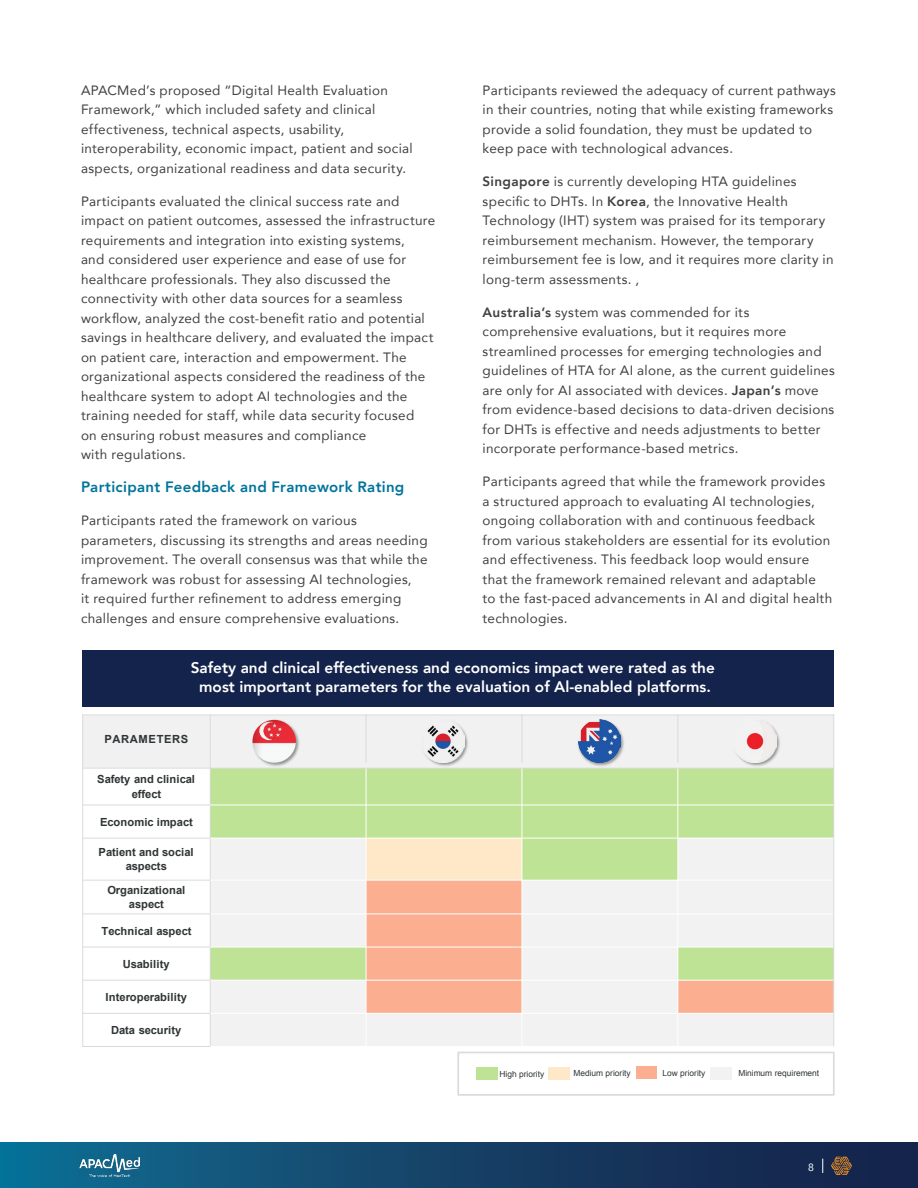
<style>
.page{position:relative;width:918px;height:1188px;background:#fff}
.page>*{position:absolute;margin:0;border:0;box-sizing:border-box;transform-origin:0 0}
.t1{font:800 15.45px/19.6px "Avenir";color:#fff;text-align:center}
.t2{font:800 15px "Avenir";letter-spacing:.02em;color:#01749b}
.t3{font:13.5px/19.5px "Avenir";letter-spacing:.02em;color:#414042}
.t4{font:700 11.25px/14.4px "Arial";color:#2f3536;text-align:center}
.t5{font:700 11.25px "Arial";letter-spacing:.055em;color:#2f3536}
.t6{font:10.5px "Avenir";color:#fff}
.t7{font:8.4px "Arial";color:#2f3536}
.s1{font-weight:800}
</style>
<div class="page">
<div style="left:0;top:1143px;width:918px;height:45px;background:linear-gradient(to right,#106c91,#181c43)"></div>
<svg style="left:831px;top:1157px;width:21px;height:18px"></svg>
<svg style="left:822px;top:1159px;width:1px;height:14px"></svg>
<img style="left:80px;top:1154px;width:60px;height:23px">
<div style="left:82px;top:650px;width:752px;height:57px;background:#14234b"></div>
<div style="left:83px;top:715px;width:127px;height:53px;background:#f1f1f2"></div>
<div style="left:210px;top:715px;width:156px;height:53px;background:#f1f1f2"></div>
<div style="left:366px;top:715px;width:156px;height:53px;background:#f1f1f2"></div>
<div style="left:522px;top:715px;width:156px;height:53px;background:#f1f1f2"></div>
<div style="left:678px;top:715px;width:156px;height:53px;background:#f1f1f2"></div>
<div style="left:210px;top:768px;width:156px;height:37px;background:#bee395"></div>
<div style="left:366px;top:768px;width:156px;height:37px;background:#bee395"></div>
<div style="left:522px;top:768px;width:156px;height:37px;background:#bee395"></div>
<div style="left:678px;top:768px;width:156px;height:37px;background:#bee395"></div>
<div style="left:210px;top:805px;width:156px;height:33px;background:#bee395"></div>
<div style="left:366px;top:805px;width:156px;height:33px;background:#bee395"></div>
<div style="left:522px;top:805px;width:156px;height:33px;background:#bee395"></div>
<div style="left:678px;top:805px;width:156px;height:33px;background:#bee395"></div>
<div style="left:210px;top:838px;width:156px;height:42px;background:#f2f2f2"></div>
<div style="left:366px;top:838px;width:156px;height:42px;background:#ffe8c8"></div>
<div style="left:522px;top:838px;width:156px;height:42px;background:#bee395"></div>
<div style="left:678px;top:838px;width:156px;height:42px;background:#f2f2f2"></div>
<div style="left:210px;top:880px;width:156px;height:34px;background:#f2f2f2"></div>
<div style="left:366px;top:880px;width:156px;height:34px;background:#fcaf90"></div>
<div style="left:522px;top:880px;width:156px;height:34px;background:#f2f2f2"></div>
<div style="left:678px;top:880px;width:156px;height:34px;background:#f2f2f2"></div>
<div style="left:210px;top:914px;width:156px;height:33px;background:#f2f2f2"></div>
<div style="left:366px;top:914px;width:156px;height:33px;background:#fcaf90"></div>
<div style="left:522px;top:914px;width:156px;height:33px;background:#f2f2f2"></div>
<div style="left:678px;top:914px;width:156px;height:33px;background:#f2f2f2"></div>
<div style="left:210px;top:947px;width:156px;height:33px;background:#bee395"></div>
<div style="left:366px;top:947px;width:156px;height:33px;background:#fcaf90"></div>
<div style="left:522px;top:947px;width:156px;height:33px;background:#f2f2f2"></div>
<div style="left:678px;top:947px;width:156px;height:33px;background:#bee395"></div>
<div style="left:210px;top:980px;width:156px;height:33px;background:#f2f2f2"></div>
<div style="left:366px;top:980px;width:156px;height:33px;background:#fcaf90"></div>
<div style="left:522px;top:980px;width:156px;height:33px;background:#f2f2f2"></div>
<div style="left:678px;top:980px;width:156px;height:33px;background:#fcaf90"></div>
<div style="left:210px;top:1013px;width:156px;height:33px;background:#f2f2f2"></div>
<div style="left:366px;top:1013px;width:156px;height:33px;background:#f2f2f2"></div>
<div style="left:522px;top:1013px;width:156px;height:33px;background:#f2f2f2"></div>
<div style="left:678px;top:1013px;width:156px;height:33px;background:#f2f2f2"></div>
<hr style="left:210px;top:714px;width:1px;height:332px;background:#dadbdb">
<hr style="left:366px;top:714px;width:1px;height:54px;background:#dadbdb">
<hr style="left:366px;top:763px;width:1px;height:283px;background:#fff">
<hr style="left:522px;top:714px;width:1px;height:54px;background:#dadbdb">
<hr style="left:522px;top:763px;width:1px;height:283px;background:#fff">
<hr style="left:677px;top:714px;width:1px;height:54px;background:#dadbdb">
<hr style="left:677px;top:763px;width:1px;height:283px;background:#fff">
<hr style="left:82px;top:768px;width:752px;height:1px;background:#dadbdb">
<hr style="left:82px;top:805px;width:128px;height:1px;background:#dadbdb">
<hr style="left:210px;top:805px;width:624px;height:1px;background:#fff">
<hr style="left:82px;top:838px;width:128px;height:1px;background:#dadbdb">
<hr style="left:210px;top:838px;width:624px;height:1px;background:#fff">
<hr style="left:82px;top:880px;width:128px;height:1px;background:#dadbdb">
<hr style="left:210px;top:880px;width:624px;height:1px;background:#fff">
<hr style="left:82px;top:913px;width:128px;height:1px;background:#dadbdb">
<hr style="left:210px;top:913px;width:624px;height:1px;background:#fff">
<hr style="left:82px;top:947px;width:128px;height:1px;background:#dadbdb">
<hr style="left:210px;top:947px;width:624px;height:1px;background:#fff">
<hr style="left:82px;top:980px;width:128px;height:1px;background:#dadbdb">
<hr style="left:210px;top:980px;width:624px;height:1px;background:#fff">
<hr style="left:82px;top:1013px;width:128px;height:1px;background:#dadbdb">
<hr style="left:210px;top:1013px;width:624px;height:1px;background:#fff">
<hr style="left:82px;top:1046px;width:128px;height:1px;background:#dadbdb">
<hr style="left:82px;top:714px;width:1px;height:332px;background:#dadbdb">
<hr style="left:833px;top:714px;width:1px;height:332px;background:#dadbdb">
<hr style="left:82px;top:715px;width:752px;height:1px;background:#dadbdb">
<img style="left:420px;top:732px;width:51px;height:37px">
<img style="left:422px;top:722px;width:43px;height:41px">
<img style="left:576px;top:719px;width:51px;height:50px">
<img style="left:578px;top:720px;width:43px;height:43px">
<img style="left:732px;top:731px;width:50px;height:38px">
<img style="left:734px;top:722px;width:42px;height:41px">
<img style="left:250px;top:719px;width:52px;height:50px">
<img style="left:253px;top:720px;width:43px;height:43px;border-radius:22px">
<div style="left:476px;top:1067px;width:22px;height:13px;background:#bee395"></div>
<div style="left:549px;top:1067px;width:21px;height:13px;background:#ffe8c8"></div>
<div style="left:636px;top:1067px;width:21px;height:12px;background:#fcaf90"></div>
<div style="left:710px;top:1067px;width:22px;height:13px;background:#f2f2f2"></div>
<div style="left:457px;top:1052px;width:378px;height:44px;border:2px solid #dadbdb"></div>
<p class="t3" style="left:483px;top:80px;width:355px">Participants reviewed the adequacy of current pathways in their countries, noting that while existing frameworks provide a solid foundation, they must be updated to keep pace with technological advances.</p>
<p class="t3" style="left:483px;top:171px;width:353px"><span class="s1">Singapore</span> is currently developing HTA guidelines specific to DHTs. In <span class="s1">Korea</span>, the Innovative Health Technology (IHT) system was praised for its temporary reimbursement mechanism. However, the temporary reimbursement fee is low, and it requires more clarity in long-term assessments. ,</p>
<p class="t3" style="left:483px;top:302px;width:354px"><span class="s1">Australia’s</span> system was commended for its comprehensive evaluations, but it requires more streamlined processes for emerging technologies and guidelines of HTA for AI alone, as the current guidelines are only for AI associated with devices. <span class="s1">Japan’s</span> move from evidence-based decisions to data-driven decisions for DHTs is effective and needs adjustments to better incorporate performance-based metrics.</p>
<p class="t3" style="left:483px;top:471px;width:351px">Participants agreed that while the framework provides a structured approach to evaluating AI technologies, ongoing collaboration with and continuous feedback from various stakeholders are essential for its evolution and effectiveness. This feedback loop would ensure that the framework remained relevant and adaptable to the fast-paced advancements in AI and digital health technologies.</p>
<p class="t1" style="left:191px;top:658px;width:526px">Safety and clinical effectiveness and economics impact were rated as the most important parameters for the evaluation of Al-enabled platforms.</p>
<p class="t3" style="left:81px;top:80px;width:333px">APACMed’s proposed “Digital Health Evaluation Framework,” which included safety and clinical effectiveness, technical aspects, usability, interoperability, economic impact, patient and social aspects, organizational readiness and data security.</p>
<p class="t3" style="left:81px;top:191px;width:356px">Participants evaluated the clinical success rate and impact on patient outcomes, assessed the infrastructure requirements and integration into existing systems,<br>and considered user experience and ease of use for healthcare professionals. They also discussed the connectivity with other data sources for a seamless workflow, analyzed the cost-benefit ratio and potential savings in healthcare delivery, and evaluated the impact on patient care, interaction and empowerment. The organizational aspects considered the readiness of the healthcare system to adopt AI technologies and the training needed for staff, while data security focused<br>on ensuring robust measures and compliance<br>with regulations.</p>
<p class="t2" style="left:81px;top:475px;width:325px">Participant Feedback and Framework Rating</p>
<p class="t3" style="left:81px;top:510px;width:348px">Participants rated the framework on various parameters, discussing its strengths and areas needing improvement. The overall consensus was that while the framework was robust for assessing AI technologies,<br>it required further refinement to address emerging challenges and ensure comprehensive evaluations.</p>
<p class="t5" style="left:104px;top:732px;width:85px">PARAMETERS</p>
<p class="t4" style="left:97px;top:773px;width:99px">Safety and clinical</p>
<p class="t4" style="left:132px;top:787px;width:31px">effect</p>
<p class="t4" style="left:100px;top:815px;width:94px">Economic impact</p>
<p class="t4" style="left:99px;top:845px;width:97px">Patient and social aspects</p>
<p class="t4" style="left:107px;top:883px;width:79px">Organizational aspect</p>
<p class="t4" style="left:101px;top:924px;width:92px">Technical aspect</p>
<p class="t4" style="left:123px;top:957px;width:48px">Usability</p>
<p class="t4" style="left:106px;top:990px;width:83px">Interoperability</p>
<p class="t4" style="left:111px;top:1023px;width:72px">Data security</p>
<p class="t7" style="left:500px;top:1068px;width:46px">High priority</p>
<p class="t7" style="left:573px;top:1067px;width:59px">Medium priority</p>
<p class="t7" style="left:663px;top:1067px;width:44px">Low priority</p>
<p class="t7" style="left:738px;top:1068px;width:82px">Minimum requirement</p>
<p class="t6" style="left:808px;top:1159px;width:7px">8</p>
</div>
